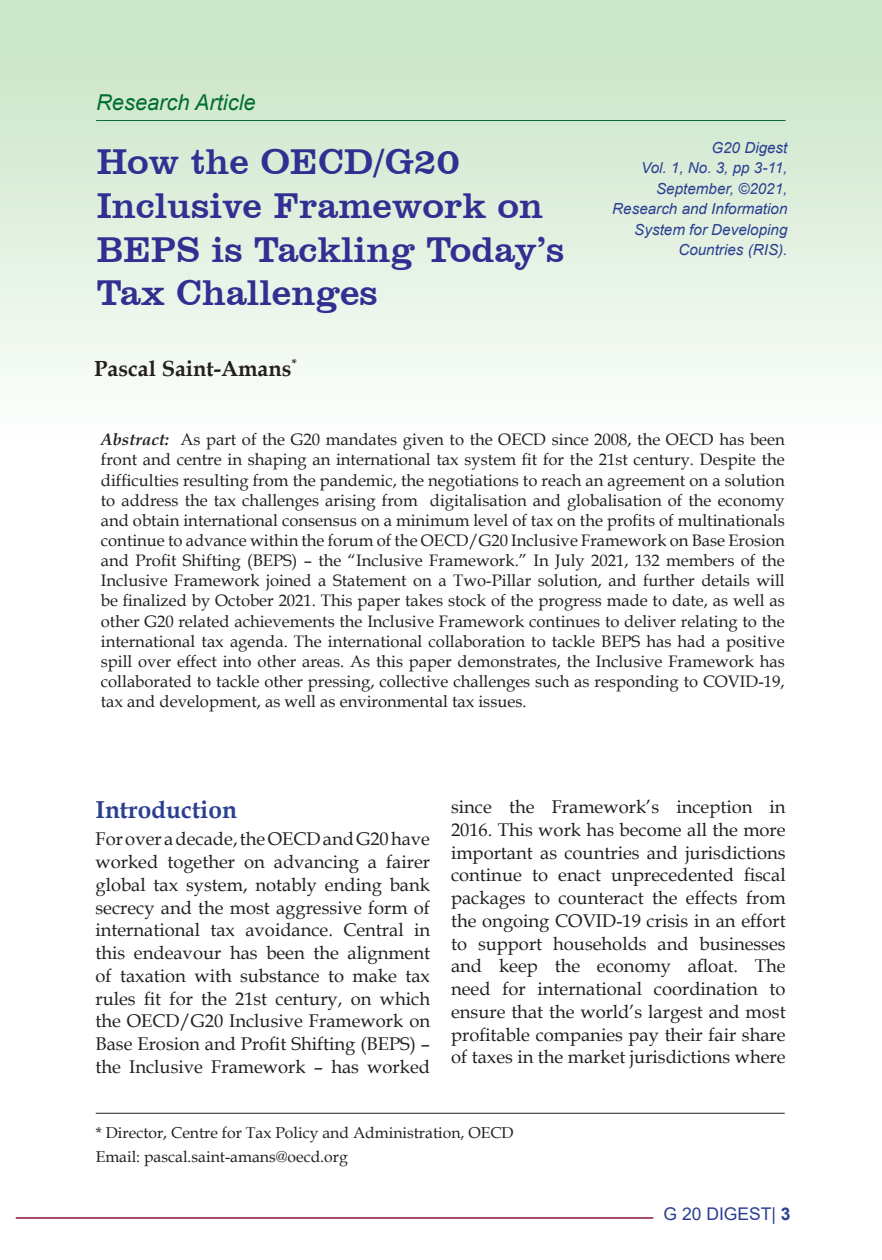
<style>
.page{position:relative;width:882px;height:1260px;background:#fff}
.page>*{position:absolute;margin:0;border:0;box-sizing:border-box;transform-origin:0 0}
.t1{font:36.75px/43.8px "Clarendon BT";color:#313092}
.t2{font:700 24.5px "Book Antiqua";color:#2a3f91}
.t3{font:700 21.88px "Book Antiqua";color:#241f1f}
.t4{font:italic 21.88px "Arial";color:#006e2e}
.t5{font:18.38px/22.8px "Book Antiqua";color:#241f1f;text-align:justify}
.t6{font:17.5px "Arial";color:#2a3f91}
.t7{font:16.62px/20.1px "Book Antiqua";color:#241f1f;text-align:justify}
.t8{font:15.75px/24.2px "Book Antiqua";color:#241f1f}
.t9{font:italic 15.22px/20.5px "Arial";color:#2a3f91;text-align:right}
.s1{font-weight:700;font-style:italic}
.s2{font-weight:700}
</style>
<div class="page">
<div style="left:0;top:0;width:882px;height:639px;background:linear-gradient(to bottom,#cbe5c8,#fff)"></div>
<hr style="left:16px;top:1217px;width:637px;height:2px;background:#9c345e">
<hr style="left:96px;top:120px;width:690px;height:1px;background:#006e2e">
<hr style="left:96px;top:1113px;width:689px;height:1px;background:#241f1f">
<h3 class="t4" style="left:96px;top:88px;width:161px">Research Article</h3>
<h1 class="t1" style="left:97px;top:139px;width:469px">How the OECD/G20<br>Inclusive Framework on<br>BEPS is Tackling Today’s<br>Tax Challenges</h1>
<h3 class="t3" style="left:94px;top:353px;width:205px">Pascal Saint-Amans<sup>*</sup></h3>
<p class="t9" style="left:612px;top:138px;width:177px">G20 Digest<br>Vol. 1, No. 3, pp 3-11,<br>September, ©2021,<br>Research and Information<br>System for Developing<br>Countries (RIS).</p>
<p class="t7" style="left:101px;top:429px;width:685px"><span class="s1">Abstract:</span> As part of the G20 mandates given to the OECD since 2008, the OECD has been front and centre in shaping an international tax system fit for the 21st century. Despite the difficulties resulting from the pandemic, the negotiations to reach an agreement on a solution to address the tax challenges arising from digitalisation and globalisation of the economy and obtain international consensus on a minimum level of tax on the profits of multinationals continue to advance within the forum of the OECD/G20 Inclusive Framework on Base Erosion and Profit Shifting (BEPS) – the “Inclusive Framework.” In July 2021, 132 members of the Inclusive Framework joined a Statement on a Two-Pillar solution, and further details will be finalized by October 2021. This paper takes stock of the progress made to date, as well as other G20 related achievements the Inclusive Framework continues to deliver relating to the international tax agenda. The international collaboration to tackle BEPS has had a positive spill over effect into other areas. As this paper demonstrates, the Inclusive Framework has collaborated to tackle other pressing, collective challenges such as responding to COVID-19, tax and development, as well as environmental tax issues.</p>
<h2 class="t2" style="left:95px;top:793px;width:143px">Introduction</h2>
<p class="t5" style="left:95px;top:827px;width:336px">For over a decade, the OECD and G20 have worked together on advancing a fairer global tax system, notably ending bank secrecy and the most aggressive form of international tax avoidance. Central in this endeavour has been the alignment of taxation with substance to make tax rules fit for the 21st century, on which the OECD/G20 Inclusive Framework on Base Erosion and Profit Shifting (BEPS) – the Inclusive Framework – has worked</p>
<p class="t5" style="left:451px;top:795px;width:336px">since the Framework’s inception in 2016. This work has become all the more important as countries and jurisdictions continue to enact unprecedented fiscal packages to counteract the effects from the ongoing COVID-19 crisis in an effort to support households and businesses and keep the economy afloat. The need for international coordination to ensure that the world’s largest and most profitable companies pay their fair share of taxes in the market jurisdictions where</p>
<p class="t8" style="left:96px;top:1120px;width:420px">* Director, Centre for Tax Policy and Administration, OECD<br>Email: pascal.saint-amans@oecd.org</p>
<p class="t6" style="left:664px;top:1202px;width:129px">G 20 DIGEST| <span class="s2">3</span></p>
</div>
